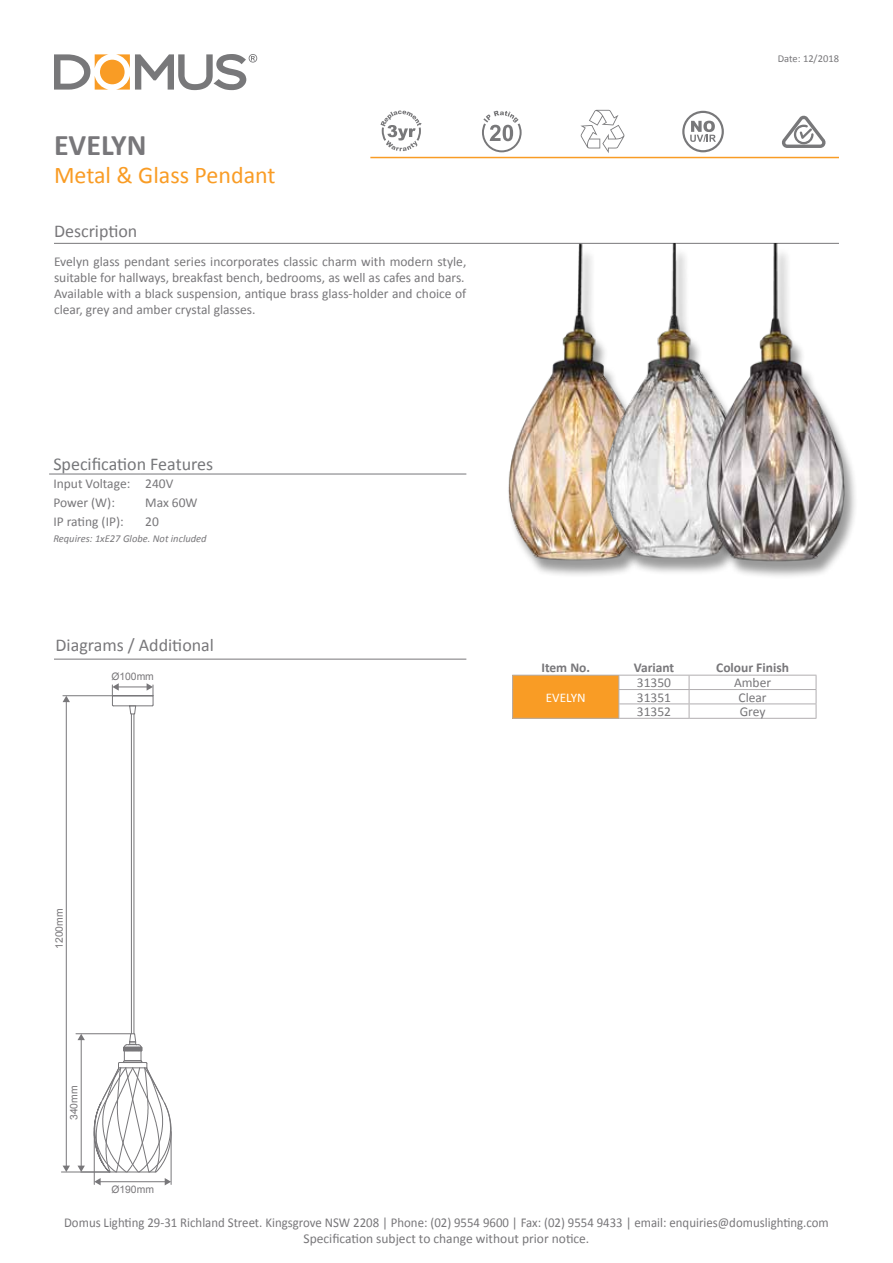
<style>
.page{position:relative;width:893px;height:1263px;background:#fff}
.page>*{position:absolute;margin:0;border:0;box-sizing:border-box;transform-origin:0 0}
.t1{font:700 30px "Calibri";color:#78777a}
.t2{font:24px "Calibri";color:#f99c25}
.t3{font:18px "Calibri";color:#78777a}
.t4{font:18px "Calibri";color:#76777a}
.t5{font:13.5px/16.2px "Calibri";color:#78777a}
.t6{font:13.5px/16.2px "Calibri";color:#78777a;text-align:center;scale:.95 1}
.t7{font:700 13.5px "Calibri";color:#78777a}
.t8{font:13.2px "Calibri";color:#fff}
.t9{font:italic 10.5px "Calibri";color:#78777a}
.t10{font:10.5px "Calibri";color:#78777a}
.t11{font:10.35px "Arial";color:#79777a}
</style>
<div class="page">
<svg style="left:54px;top:54px;width:55px;height:36px"></svg>
<svg style="left:116px;top:54px;width:141px;height:36px"></svg>
<div style="left:100px;top:60px;width:25px;height:24px;background:#f99c25;border-radius:50%"></div>
<hr style="left:370px;top:157px;width:469px;height:1px;background:#f99c25">
<hr style="left:54px;top:243px;width:785px;height:1px;background:#78777a">
<hr style="left:54px;top:659px;width:412px;height:1px;background:#78777a">
<svg style="left:580px;top:110px;width:44px;height:43px"></svg>
<svg style="left:682px;top:111px;width:42px;height:41px"></svg>
<svg style="left:782px;top:115px;width:44px;height:33px"></svg>
<svg style="left:482px;top:111px;width:40px;height:41px"></svg>
<svg style="left:380px;top:111px;width:42px;height:40px"></svg>
<svg style="left:512px;top:674px;width:305px;height:44px"></svg>
<hr style="left:512px;top:718px;width:107px;height:1px;background:#b1aeb0">
<hr style="left:619px;top:718px;width:70px;height:1px;background:#b1aeb0">
<hr style="left:689px;top:718px;width:127px;height:1px;background:#b1aeb0">
<hr style="left:512px;top:675px;width:107px;height:1px;background:#b1aeb0">
<hr style="left:619px;top:675px;width:70px;height:1px;background:#b1aeb0">
<hr style="left:689px;top:675px;width:127px;height:1px;background:#b1aeb0">
<hr style="left:49px;top:474px;width:92px;height:1px;background:#76777a">
<hr style="left:141px;top:474px;width:325px;height:1px;background:#76777a">
<svg style="left:129px;top:706px;width:8px;height:9px"></svg>
<hr style="left:134px;top:714px;width:1px;height:320px;background:#78777a">
<hr style="left:131px;top:714px;width:1px;height:320px;background:#78777a">
<hr style="left:171px;top:1132px;width:1px;height:52px;background:#78777a">
<hr style="left:76px;top:1033px;width:54px;height:1px;background:#78777a">
<svg style="left:78px;top:1033px;width:93px;height:152px"></svg>
<hr style="left:61px;top:1171px;width:48px;height:1px;background:#78777a">
<hr style="left:63px;top:695px;width:49px;height:1px;background:#78777a">
<hr style="left:66px;top:701px;width:1px;height:466px;background:#78777a">
<svg style="left:63px;top:1165px;width:7px;height:7px"></svg>
<svg style="left:63px;top:696px;width:7px;height:6px"></svg>
<hr style="left:118px;top:686px;width:30px;height:1px;background:#78777a">
<svg style="left:112px;top:683px;width:7px;height:12px"></svg>
<svg style="left:147px;top:683px;width:7px;height:12px"></svg>
<div style="left:112px;top:695px;width:41px;height:10px;border:1px solid #78777a"></div>
<hr style="left:113px;top:705px;width:39px;height:1px;background:#78777a">
<img style="left:498px;top:243px;width:92px;height:332px">
<img style="left:590px;top:243px;width:94px;height:332px">
<img style="left:684px;top:243px;width:171px;height:334px">
<h1 class="t1" style="left:54px;top:123px;width:94px">EVELYN</h1>
<h2 class="t2" style="left:54px;top:160px;width:223px">Metal &amp; Glass Pendant</h2>
<h3 class="t3" style="left:54px;top:220px;width:85px">Description</h3>
<p class="t5" style="left:54px;top:253px;width:414px">Evelyn glass pendant series incorporates classic charm with modern style, suitable for hallways, breakfast bench, bedrooms, as well as cafes and bars.<br>Available with a black suspension, antique brass glass-holder and choice of clear, grey and amber crystal glasses.</p>
<h3 class="t4" style="left:53px;top:453px;width:161px">Specification Features</h3>
<p class="t5" style="left:53px;top:474px;width:121px;line-height:18.6px">Input Voltage: 240V<br>Power (W):</p>
<p class="t5" style="left:145px;top:494px;width:54px">Max 60W</p>
<p class="t5" style="left:53px;top:512px;width:72px">IP rating (IP):</p>
<p class="t5" style="left:145px;top:512px;width:15px">20</p>
<p class="t9" style="left:53px;top:531px;width:155px">Requires: 1xE27 Globe. Not included</p>
<h3 class="t3" style="left:56px;top:634px;width:160px">Diagrams / Additional</h3>
<p class="t11" style="left:111px;top:670px;width:44px">Ø100mm</p>
<p class="t10" style="left:778px;top:52px;width:63px">Date: 12/2018</p>
<p class="t7" style="left:541px;top:658px;width:50px">Item No.</p>
<p class="t7" style="left:634px;top:658px;width:42px">Variant</p>
<p class="t7" style="left:716px;top:658px;width:74px">Colour Finish</p>
<p class="t8" style="left:546px;top:689px;width:41px">EVELYN</p>
<p class="t5" style="left:637px;top:674px;width:36px">31350</p>
<p class="t5" style="left:734px;top:674px;width:39px">Amber</p>
<p class="t5" style="left:637px;top:688px;width:36px">31351</p>
<p class="t5" style="left:738px;top:688px;width:30px">Clear</p>
<p class="t5" style="left:637px;top:703px;width:36px">31352</p>
<p class="t5" style="left:740px;top:703px;width:27px">Grey</p>
<p class="t11" style="left:52px;top:949px;width:42px;rotate:-90deg">1200mm</p>
<p class="t11" style="left:67px;top:1120px;width:36px;rotate:-90deg">340mm</p>
<p class="t11" style="left:111px;top:1183px;width:44px">Ø190mm</p>
<p class="t6" style="left:64px;top:1213px;width:806px">Domus Lighting 29-31 Richland Street. Kingsgrove NSW 2208 | Phone: (02) 9554 9600 | Fax: (02) 9554 9433 | email: enquiries@domuslighting.com<br>Specification subject to change without prior notice.</p>
</div>
